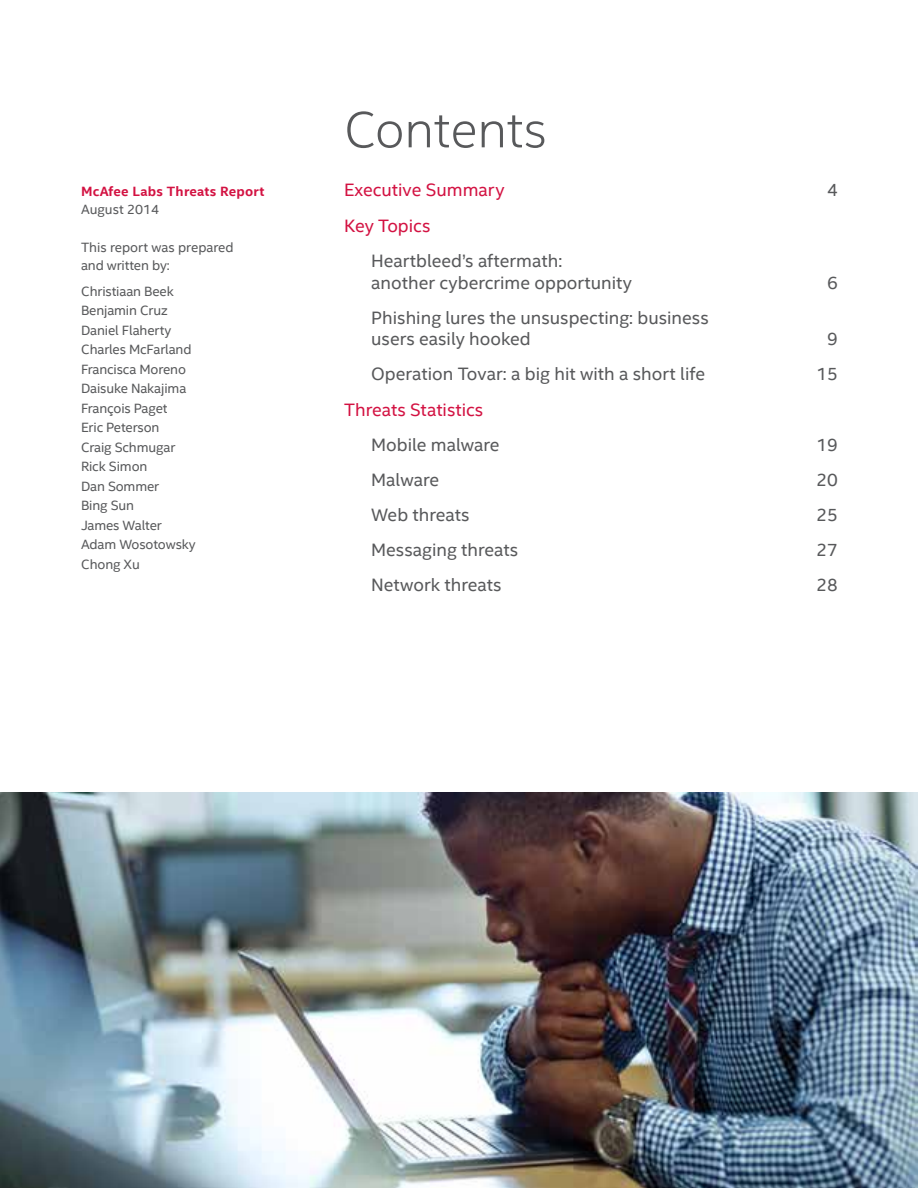
<style>
.page{position:relative;width:918px;height:1188px;background:#fff}
.page>*{position:absolute;margin:0;border:0;box-sizing:border-box;transform-origin:0 0}
.t1{font:300 51px "Intel Clear";color:#58595b}
.t2{font:18px/21.6px "Intel Clear";color:#58595b}
.t3{font:18px "Intel Clear";color:#d31242}
.t4{font:13.5px/19.5px "Intel Clear";letter-spacing:-.01em;color:#58595b}
.t5{font:700 13.5px "Intel Clear";letter-spacing:.02em;color:#d31242}
</style>
<div class="page">
<img style="left:0;top:793px;width:918px;height:395px">
<p class="t5" style="left:81px;top:182px;width:185px">McAfee Labs Threats Report</p>
<p class="t4" style="left:81px;top:199px;width:80px">August 2014</p>
<p class="t4" style="left:81px;top:238px;width:154px;line-height:18px">This report was prepared and written by:</p>
<p class="t4" style="left:81px;top:282px;width:116px">Christiaan Beek<br>Benjamin Cruz<br>Daniel Flaherty<br>Charles McFarland<br>Francisca Moreno<br>Daisuke Nakajima<br>François Paget<br>Eric Peterson<br>Craig Schmugar<br>Rick Simon<br>Dan Sommer<br>Bing Sun<br>James Walter<br>Adam Wosotowsky<br>Chong Xu</p>
<h1 class="t1" style="left:344px;top:99px;width:204px">Contents</h1>
<h2 class="t3" style="left:344px;top:179px;width:162px">Executive Summary</h2>
<h2 class="t2" style="left:827px;top:179px;width:12px">4</h2>
<h2 class="t3" style="left:344px;top:215px;width:88px">Key Topics</h2>
<h2 class="t2" style="left:371px;top:250px;width:262px">Heartbleed’s aftermath:<br>another cybercrime opportunity</h2>
<h2 class="t2" style="left:827px;top:272px;width:12px">6</h2>
<h2 class="t2" style="left:371px;top:307px;width:339px">Phishing lures the unsuspecting: business users easily hooked</h2>
<h2 class="t2" style="left:827px;top:328px;width:12px">9</h2>
<h2 class="t2" style="left:371px;top:364px;width:335px">Operation Tovar: a big hit with a short life</h2>
<h2 class="t2" style="left:816px;top:364px;width:23px">15</h2>
<h2 class="t3" style="left:344px;top:398px;width:140px">Threats Statistics</h2>
<h2 class="t2" style="left:371px;top:434px;width:130px">Mobile malware</h2>
<h2 class="t2" style="left:816px;top:434px;width:23px">19</h2>
<h2 class="t2" style="left:371px;top:469px;width:69px">Malware</h2>
<h2 class="t2" style="left:816px;top:469px;width:23px">20</h2>
<h2 class="t2" style="left:371px;top:504px;width:100px">Web threats</h2>
<h2 class="t2" style="left:816px;top:504px;width:23px">25</h2>
<h2 class="t2" style="left:371px;top:539px;width:149px">Messaging threats</h2>
<h2 class="t2" style="left:816px;top:539px;width:23px">27</h2>
<h2 class="t2" style="left:371px;top:574px;width:132px">Network threats</h2>
<h2 class="t2" style="left:816px;top:574px;width:23px">28</h2>
</div>
